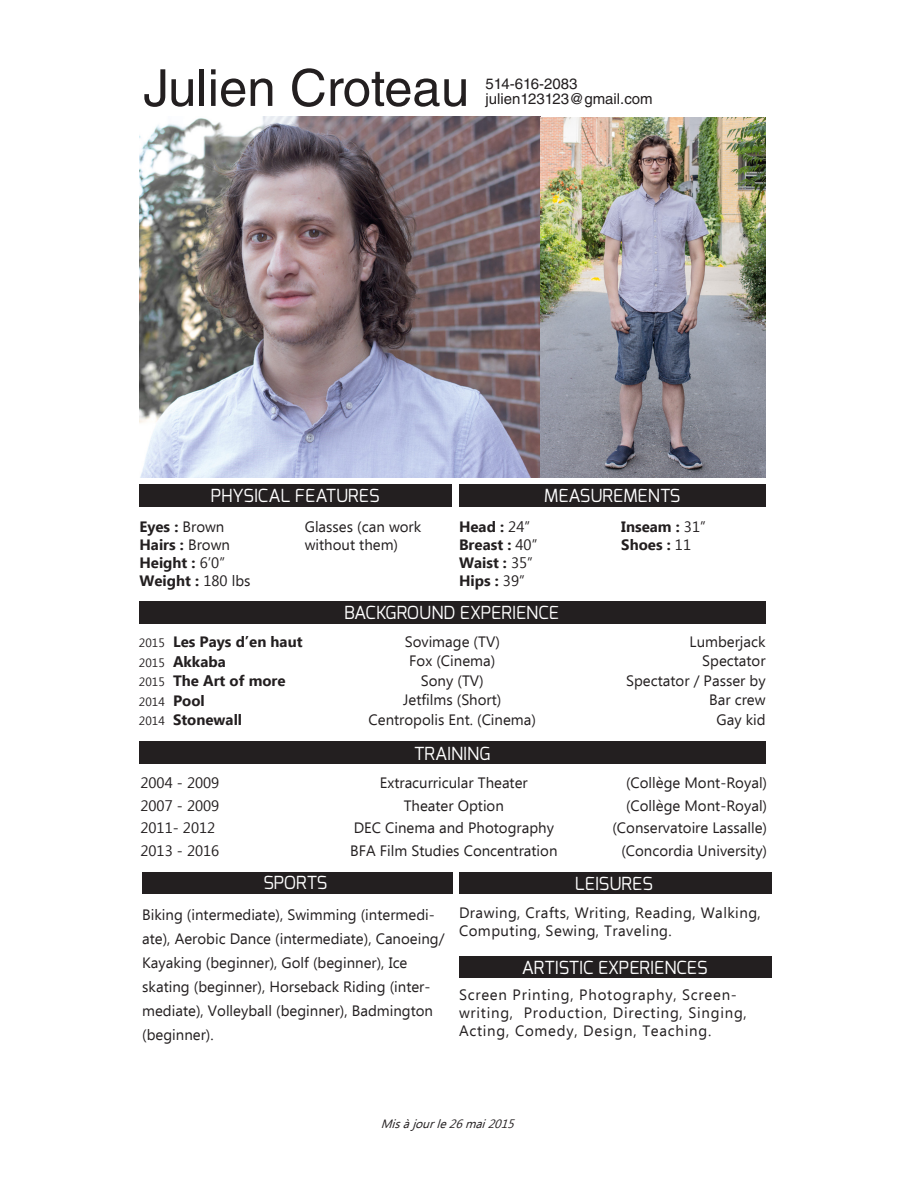
<style>
.page{position:relative;width:918px;height:1188px;background:#fff}
.page>*{position:absolute;margin:0;border:0;box-sizing:border-box;transform-origin:0 0}
.t1{font:51px "Helvetica LT Std";color:#231f20}
.t2{font:18px "Exo";color:#fff}
.t3{font:15px/24px "Ebrima";color:#231f20}
.t4{font:700 15px "Ebrima";color:#231f20}
.t5{font:15px/18px "Ebrima";letter-spacing:.05em;color:#231f20}
.t6{font:15px/18px "Ebrima";letter-spacing:.03em;color:#231f20}
.t7{font:15px "Helvetica LT Std";color:#231f20}
.t8{font:italic 12px "Ebrima";color:#231f20}
.t9{font:12px "Ebrima";color:#231f20}
.s1{font-weight:400}
.s2{font-weight:400;font-size:12px}
.s3{font-weight:700;font-size:15px}
</style>
<div class="page">
<div style="left:139px;top:485px;width:313px;height:22px;background:#231f20"></div>
<div style="left:459px;top:956px;width:313px;height:22px;background:#231f20"></div>
<div style="left:459px;top:872px;width:313px;height:21px;background:#231f20"></div>
<div style="left:142px;top:872px;width:311px;height:21px;background:#231f20"></div>
<div style="left:139px;top:742px;width:627px;height:22px;background:#231f20"></div>
<div style="left:139px;top:601px;width:627px;height:23px;background:#231f20"></div>
<div style="left:459px;top:485px;width:307px;height:22px;background:#231f20"></div>
<img style="left:139px;top:117px;width:627px;height:361px">
<p class="t1" style="left:144px;top:58px;width:327px">Julien Croteau</p>
<p class="t7" style="left:485px;top:75px;width:94px">514-616-2083</p>
<p class="t7" style="left:485px;top:90px;width:169px">julien123123@gmail.com</p>
<p class="t2" style="left:211px;top:484px;width:171px">PHYSICAL FEATURES</p>
<p class="t4" style="left:139px;top:516px;width:87px">Eyes : <span class="s1">Brown</span></p>
<p class="t4" style="left:139px;top:534px;width:92px">Hairs : <span class="s1">Brown</span></p>
<p class="t4" style="left:139px;top:552px;width:87px">Height : <span class="s1">6’0”</span></p>
<p class="t4" style="left:139px;top:570px;width:113px">Weight : <span class="s1">180 lbs</span></p>
<p class="t3" style="left:305px;top:519px;width:118px;line-height:18px">Glasses (can work without them)</p>
<p class="t4" style="left:459px;top:516px;width:73px">Head : <span class="s1">24”</span></p>
<p class="t4" style="left:459px;top:534px;width:80px">Breast : <span class="s1">40”</span></p>
<p class="t4" style="left:459px;top:552px;width:75px">Waist : <span class="s1">35”</span></p>
<p class="t4" style="left:459px;top:570px;width:67px">Hips : <span class="s1">39”</span></p>
<p class="t2" style="left:544px;top:484px;width:138px">MEASUREMENTS</p>
<p class="t4" style="left:621px;top:516px;width:86px">Inseam : <span class="s1">31”</span></p>
<p class="t4" style="left:621px;top:534px;width:71px">Shoes : <span class="s1">11</span></p>
<p class="t4" style="left:139px;top:631px;width:165px"><span class="s2">2015</span> Les Pays d’en haut</p>
<p class="t4" style="left:139px;top:650px;width:88px"><span class="s2">2015</span> Akkaba</p>
<p class="t4" style="left:139px;top:670px;width:148px"><span class="s2">2015</span> The Art of more</p>
<p class="t9" style="left:139px;top:693px;width:67px">2014 <span class="s3">Pool</span></p>
<p class="t4" style="left:139px;top:709px;width:105px"><span class="s2">2014</span> Stonewall</p>
<p class="t3" style="left:140px;top:772px;width:80px">2004 - 2009</p>
<p class="t3" style="left:140px;top:794px;width:80px">2007 - 2009</p>
<p class="t3" style="left:140px;top:817px;width:76px">2011- 2012</p>
<p class="t3" style="left:140px;top:839px;width:80px">2013 - 2016</p>
<p class="t2" style="left:344px;top:601px;width:216px">BACKGROUND EXPERIENCE</p>
<p class="t3" style="left:405px;top:631px;width:97px">Sovimage (TV)</p>
<p class="t3" style="left:409px;top:650px;width:87px">Fox (Cinema)</p>
<p class="t3" style="left:421px;top:670px;width:64px">Sony (TV)</p>
<p class="t3" style="left:403px;top:689px;width:100px">Jetfilms (Short)</p>
<p class="t3" style="left:369px;top:709px;width:169px">Centropolis Ent. (Cinema)</p>
<p class="t2" style="left:414px;top:742px;width:78px">TRAINING</p>
<p class="t3" style="left:380px;top:772px;width:149px">Extracurricular Theater</p>
<p class="t3" style="left:404px;top:794px;width:102px">Theater Option</p>
<p class="t3" style="left:354px;top:817px;width:202px">DEC Cinema and Photography</p>
<p class="t3" style="left:350px;top:839px;width:209px">BFA Film Studies Concentration</p>
<p class="t3" style="left:690px;top:631px;width:78px">Lumberjack</p>
<p class="t3" style="left:702px;top:650px;width:65px">Spectator</p>
<p class="t3" style="left:626px;top:670px;width:141px">Spectator / Passer by</p>
<p class="t3" style="left:709px;top:689px;width:58px">Bar crew</p>
<p class="t3" style="left:716px;top:709px;width:51px">Gay kid</p>
<p class="t3" style="left:626px;top:772px;width:143px">(Collège Mont-Royal)</p>
<p class="t3" style="left:626px;top:794px;width:143px">(Collège Mont-Royal)</p>
<p class="t3" style="left:612px;top:817px;width:156px">(Conservatoire Lassalle)</p>
<p class="t3" style="left:621px;top:839px;width:147px">(Concordia University)</p>
<p class="t2" style="left:263px;top:871px;width:65px">SPORTS</p>
<p class="t2" style="left:575px;top:872px;width:80px">LEISURES</p>
<p class="t3" style="left:142px;top:904px;width:304px">Biking (intermediate), Swimming (intermedi&shy;ate), Aerobic Dance (intermediate), Canoeing/ Kayaking (beginner), Golf (beginner), Ice skating (beginner), Horseback Riding (inter&shy;mediate), Volleyball (beginner), Badmington (beginner).</p>
<p class="t6" style="left:459px;top:905px;width:303px">Drawing, Crafts, Writing, Reading, Walking,<br>Computing, Sewing, Traveling.</p>
<p class="t2" style="left:522px;top:956px;width:187px">ARTISTIC EXPERIENCES</p>
<p class="t5" style="left:459px;top:987px;width:289px">Screen Printing, Photography, Screen&shy;writing, Production, Directing, Singing,<br>Acting, Comedy, Design, Teaching.</p>
<p class="t8" style="left:381px;top:1116px;width:140px">Misàjourle26mai2015</p>
</div>
